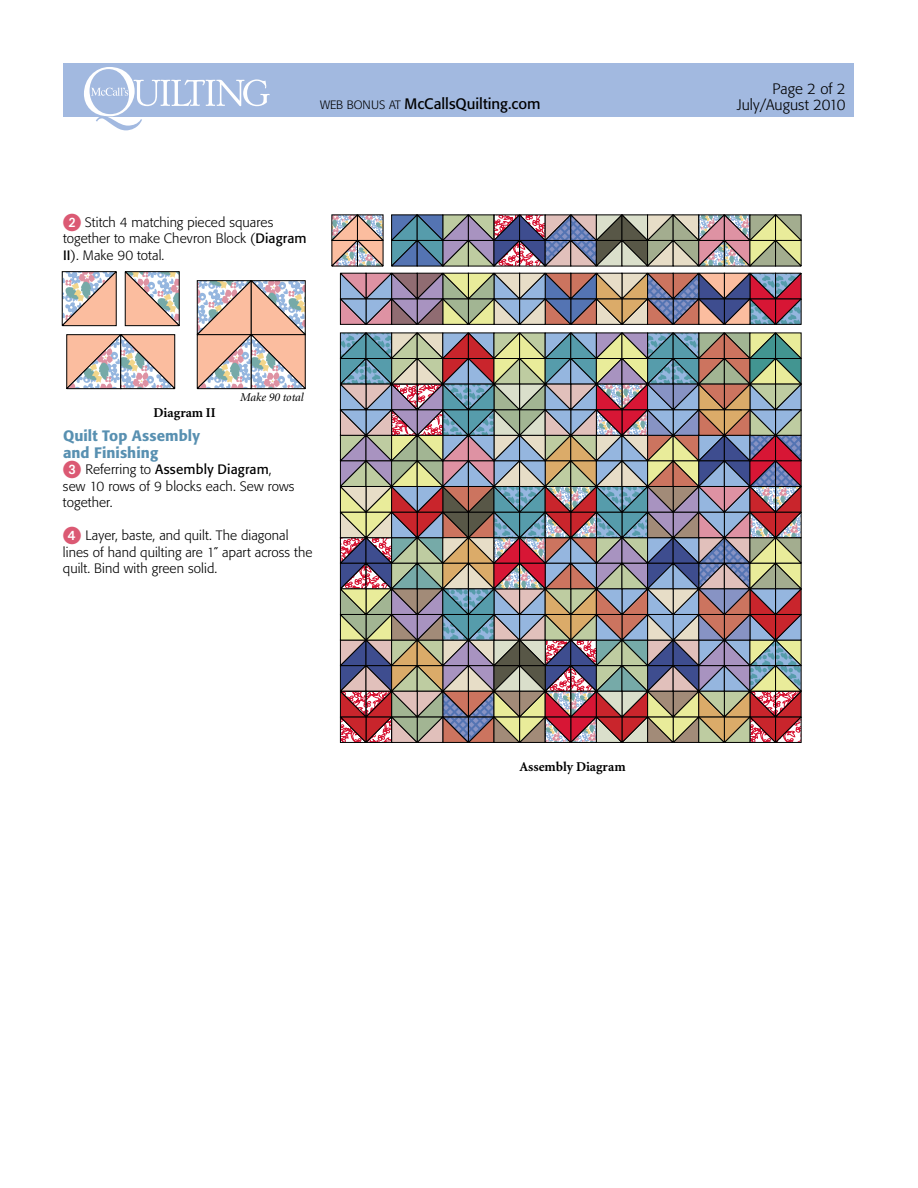
<style>
.page{position:relative;width:918px;height:1188px;background:#fff}
.page>*{position:absolute;margin:0;border:0;box-sizing:border-box;transform-origin:0 0}
.t1{font:15px "Formata";color:#000}
.t2{font:500 15px/16.5px "Formata";letter-spacing:.005em;color:#5890b1}
.t3{font:300 15px/16.5px "Formata";color:#000;text-align:right}
.t4{font:300 13.5px/16.5px "Formata";letter-spacing:.005em;color:#000}
.t5{font:700 13.5px "Minion";color:#000}
.t6{font:italic 12px "Minion";color:#000}
.s1{font-weight:300;font-size:12px}
.s2{font-family:"European Pi One";font-weight:400;font-size:18px;color:#db5973}
.s3{font-weight:400}
</style>
<div class="page">
<div style="left:63px;top:63px;width:790px;height:54px;background:#a2b9e0"></div>
<svg style="left:84px;top:67px;width:186px;height:63px"></svg>
<img style="left:332px;top:214px;width:470px;height:529px">
<svg style="left:196px;top:280px;width:110px;height:110px;background:#cdb3aa"></svg>
<svg style="left:62px;top:271px;width:55px;height:56px;background:#cbb3a9"></svg>
<svg style="left:124px;top:271px;width:56px;height:56px;background:#ceb3a7"></svg>
<svg style="left:66px;top:334px;width:110px;height:56px;background:#cdb3a9"></svg>
<p class="t1" style="left:320px;top:94px;width:222px"><span class="s1">WEB BONUS AT</span> McCallsQuilting.com</p>
<p class="t4" style="left:63px;top:214px;width:245px"><span class="s2">2</span> Stitch 4 matching pieced squares together to make Chevron Block (<span class="s3">Diagram<br>II</span>). Make 90 total.</p>
<p class="t5" style="left:154px;top:406px;width:64px">Diagram II</p>
<p class="t6" style="left:240px;top:391px;width:65px">Make 90 total</p>
<p class="t2" style="left:63px;top:428px;width:138px">Quilt Top Assembly and Finishing</p>
<p class="t4" style="left:63px;top:461px;width:233px"><span class="s2">3</span> Referring to <span class="s3">Assembly Diagram</span>, sew 10 rows of 9 blocks each. Sew rows together.</p>
<p class="t4" style="left:63px;top:527px;width:251px"><span class="s2">4</span> Layer, baste, and quilt. The diagonal lines of hand quilting are 1˝ apart across the quilt. Bind with green solid.</p>
<p class="t5" style="left:519px;top:759px;width:108px">Assembly Diagram</p>
<p class="t3" style="left:737px;top:80px;width:110px">Page 2 of 2<br>July/August 2010</p>
</div>
